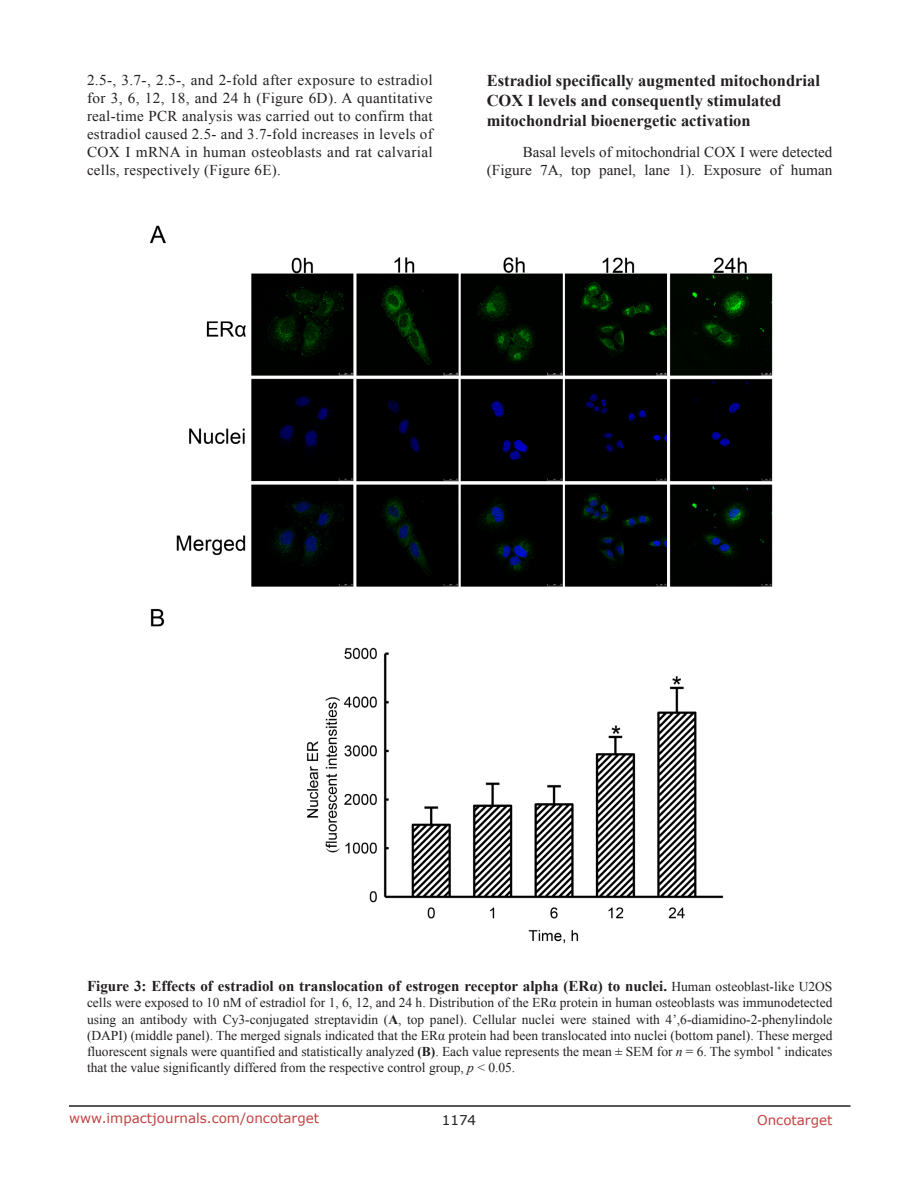
<style>
.page{position:relative;width:918px;height:1188px;background:#fff}
.page>*{position:absolute;margin:0;border:0;box-sizing:border-box;transform-origin:0 0}
.SubHeading{font:700 16.5px/19.8px "Times New Roman";color:#231f20}
.BodyText{font:15px/18px "Times New Roman";color:#231f20;text-align:justify}
.figuretext{font:700 15px "Times New Roman";color:#231f20}
.figuretext-2{font:13.5px/16.2px "Times New Roman";color:#231f20;text-align:justify}
.t1{font:13.5px "Verdana";color:#c24141}
.t2{font:13.5px "Verdana";color:#231f20}
.s1{font-weight:400;font-size:13.5px}
.s2{font-weight:700}
.s3{font-style:italic}
</style>
<div class="page">
<hr style="left:69px;top:1105px;width:781px;height:2px;background:#231f20">
<img style="left:150px;top:225px;width:623px;height:719px">
<p class="BodyText" style="left:87px;top:71px;width:347px">2.5-, 3.7-, 2.5-, and 2-fold after exposure to estradiol for 3, 6, 12, 18, and 24 h (Figure 6D). A quantitative real-time PCR analysis was carried out to confirm that estradiol caused 2.5- and 3.7-fold increases in levels of COX I mRNA in human osteoblasts and rat calvarial cells, respectively (Figure 6E).</p>
<p class="SubHeading" style="left:487px;top:70px;width:335px">Estradiol specifically augmented mitochondrial<br>COX I levels and consequently stimulated mitochondrial bioenergetic activation</p>
<p class="BodyText" style="left:487px;top:143px;width:347px;text-align:right">Basal levels of mitochondrial COX I were detected (Figure 7A, top panel, lane 1). Exposure of human</p>
<p class="figuretext" style="left:87px;top:976px;width:747px">Figure 3: Effects of estradiol on translocation of estrogen receptor alpha (ERα) to nuclei. <span class="s1">Human osteoblast-like U2OS</span></p>
<p class="figuretext-2" style="left:87px;top:995px;width:747px">cells were exposed to 10 nM of estradiol for 1, 6, 12, and 24 h. Distribution of the ERα protein in human osteoblasts was immunodetected using an antibody with Cy3-conjugated streptavidin (<span class="s2">A</span>, top panel). Cellular nuclei were stained with 4’,6-diamidino-2-phenylindole (DAPI) (middle panel). The merged signals indicated that the ERα protein had been translocated into nuclei (bottom panel). These merged fluorescent signals were quantified and statistically analyzed <span class="s2">(B)</span>. Each value represents the mean ± SEM for <span class="s3">n</span> = 6. The symbol <sup>*</sup> indicates that the value significantly differed from the respective control group, <span class="s3">p</span> &lt; 0.05.</p>
<p class="t1" style="left:69px;top:1109px;width:252px">www.impactjournals.com/oncotarget</p>
<p class="t2" style="left:442px;top:1111px;width:36px">1174</p>
<p class="t1" style="left:757px;top:1111px;width:77px">Oncotarget</p>
</div>
